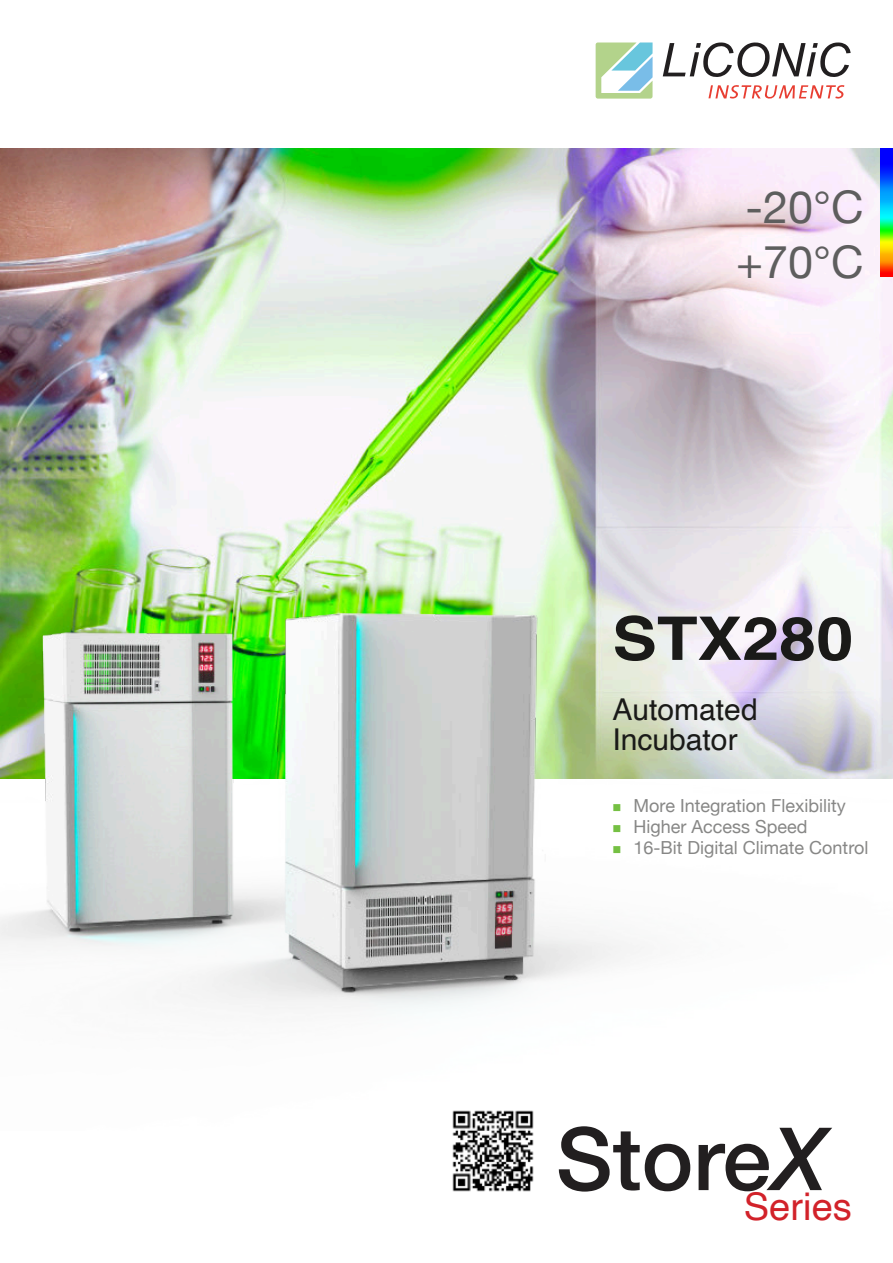
<style>
.page{position:relative;width:893px;height:1263px;background:#fff}
.page>*{position:absolute;margin:0;border:0;box-sizing:border-box;transform-origin:0 0}
.t1{font:500 87.3px "Helvetica Neue";color:#221f20}
.t2{font:700 60.15px "Helvetica";color:#1a1a18;scale:1.11 1}
.t3{font:45px "Helvetica Neue";color:#5e5e5e}
.t4{font:38.25px "Helvetica";color:#d2222a}
.t5{font:30px "Helvetica";color:#1a1a18}
.t6{font:18px "Helvetica Neue";color:#878786}
.t7{font:12px "Wingdings";color:#75c043}
.s1{font-style:italic}
</style>
<div class="page">
<img style="left:0;top:149px;width:893px;height:464px">
<img style="left:880px;top:149px;width:13px;height:127px">
<img style="left:0;top:613px;width:893px;height:398px">
<svg style="left:708px;top:85px;width:136px;height:14px"></svg>
<svg style="left:596px;top:42px;width:57px;height:57px"></svg>
<svg style="left:663px;top:42px;width:188px;height:35px"></svg>
<img style="left:452px;top:1110px;width:82px;height:82px">
<p class="t3" style="left:746px;top:181px;width:120px">-20°C</p>
<p class="t3" style="left:736px;top:235px;width:129px">+70°C</p>
<p class="t2" style="left:612px;top:615px;width:219px">STX280</p>
<p class="t5" style="left:612px;top:697px;width:147px">Automated</p>
<p class="t5" style="left:612px;top:728px;width:127px">Incubator</p>
<p class="t7" style="left:612px;top:803px;width:10px">■</p>
<p class="t6" style="left:634px;top:795px;width:214px">More Integration Flexibility</p>
<p class="t7" style="left:612px;top:824px;width:10px">■</p>
<p class="t6" style="left:634px;top:816px;width:176px">Higher Access Speed</p>
<p class="t7" style="left:612px;top:845px;width:10px">■</p>
<p class="t6" style="left:634px;top:837px;width:237px">16-Bit Digital Climate Control</p>
<p class="t1" style="left:556px;top:1105px;width:273px">Store<span class="s1">X</span></p>
<p class="t4" style="left:744px;top:1191px;width:110px">Series</p>
</div>
